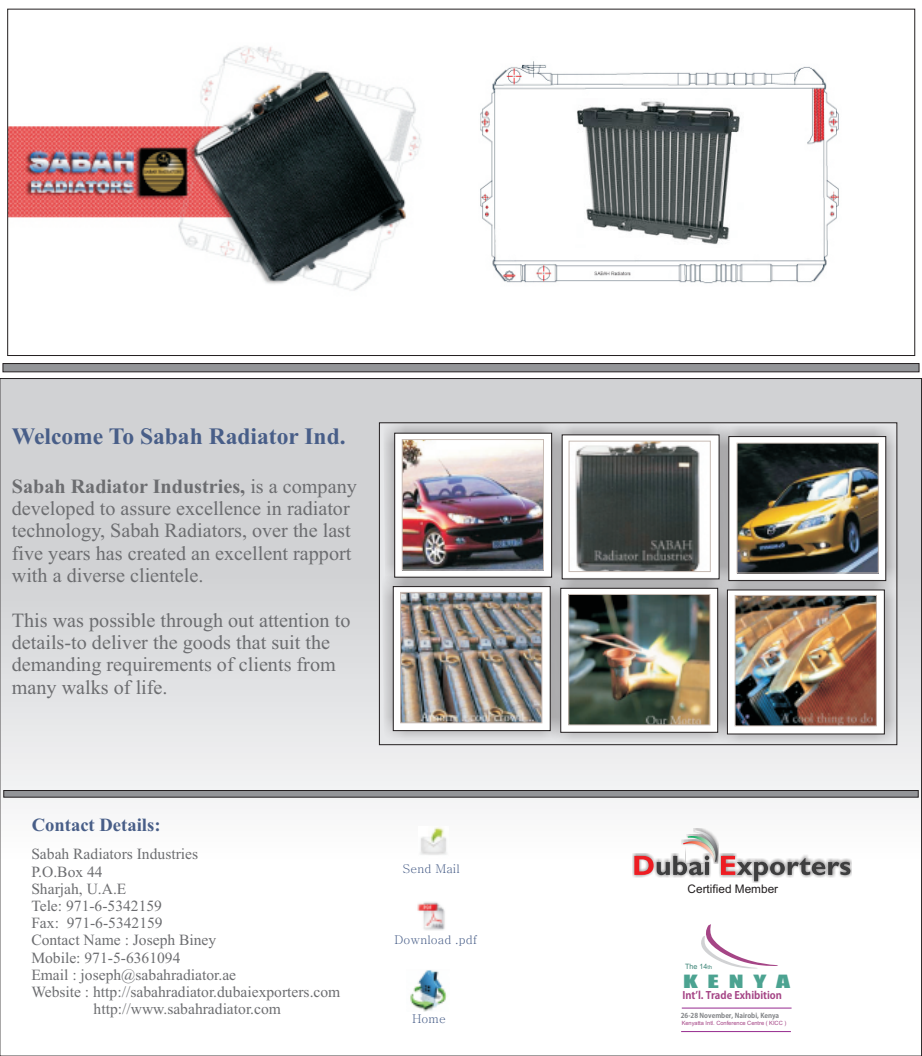
<style>
.page{position:relative;width:922px;height:1056px;background:#fff}
.page>*{position:absolute;margin:0;border:0;box-sizing:border-box;transform-origin:0 0}
.t1{font:700 23.6px "Times New Roman";color:#485e88}
.t2{font:20px/22.4px "Times New Roman";color:#6c6d70}
.t3{font:700 18.8px "Times New Roman";color:#485e88}
.t4{font:16.8px "Impact";color:#4ca391;scale:1.63 1}
.t5{font:15.6px "Times New Roman";color:#6c6d70}
.t6{font:12px "Adobe Myungjo Std";color:#485e88}
.t7{font:12px "Arial";color:#231f20}
.t8{font:700 10.4px "Koz Go Pro";color:#a54586}
.t9{font:7.2px "Arial";color:#3b8476}
.t10{font:700 6.8px "Koz Go Pro";color:#808285}
.t11{font:6px "Arial";color:#a54586}
.s1{font-weight:700}
.s2{font-size:5.6px}
</style>
<div class="page">
<div style="left:0;top:379px;width:921px;height:677px;background:linear-gradient(to bottom,#c7c8cb,#fff)"></div>
<svg style="left:3px;top:790px;width:916px;height:8px;background:#79797c"></svg>
<img style="left:418px;top:826px;width:31px;height:31px">
<img style="left:406px;top:969px;width:44px;height:42px">
<div style="left:693px;top:829px;width:26px;height:35px;background:#231f20;opacity:.49"></div>
<div style="left:632px;top:854px;width:220px;height:29px;background:#231f20;opacity:.49"></div>
<svg style="left:634px;top:830px;width:216px;height:51px"></svg>
<svg style="left:2px;top:363px;width:918px;height:10px;background:#848487"></svg>
<img style="left:413px;top:897px;width:38px;height:37px">
<svg style="left:382px;top:422px;width:516px;height:322px"></svg>
<img style="left:738px;top:445px;width:138px;height:126px">
<div style="left:736px;top:443px;width:142px;height:130px;border:1px solid #c7bbb4"></div>
<img style="left:402px;top:594px;width:138px;height:127px">
<div style="left:400px;top:592px;width:142px;height:131px;border:1px solid #c7bbb4"></div>
<img style="left:570px;top:596px;width:138px;height:127px">
<div style="left:568px;top:594px;width:142px;height:131px;border:1px solid #c7bbb4"></div>
<img style="left:736px;top:597px;width:138px;height:127px">
<div style="left:734px;top:595px;width:142px;height:131px;border:1px solid #c7bbb4"></div>
<img style="left:404px;top:441px;width:138px;height:127px">
<div style="left:402px;top:439px;width:142px;height:131px;border:1px solid #c7bbb4"></div>
<img style="left:570px;top:443px;width:138px;height:127px">
<div style="left:568px;top:441px;width:142px;height:131px;border:1px solid #c7bbb4"></div>
<hr style="left:682px;top:1007px;width:109px;height:2px;background:#962a8f">
<svg style="left:700px;top:924px;width:78px;height:45px"></svg>
<hr style="left:681px;top:1031px;width:110px;height:1px;background:#962a8f">
<img style="left:480px;top:61px;width:359px;height:223px">
<img style="left:9px;top:46px;width:412px;height:245px">
<img style="left:570px;top:99px;width:173px;height:148px">
<p class="t1" style="left:12px;top:428px;width:335px">Welcome To Sabah Radiator Ind.</p>
<p class="t2" style="left:12px;top:477px;width:346px"><span class="s1">Sabah Radiator Industries,</span> is a company developed to assure excellence in radiator technology, Sabah Radiators, over the last five years has created an excellent rapport with a diverse clientele.</p>
<p class="t2" style="left:12px;top:611px;width:340px">This was possible through out attention to details-to deliver the goods that suit the demanding requirements of clients from many walks of life.</p>
<p class="t3" style="left:32px;top:818px;width:130px">Contact Details:</p>
<p class="t5" style="left:31px;top:849px;width:168px">Sabah Radiators Industries</p>
<p class="t5" style="left:31px;top:866px;width:73px">P.O.Box 44</p>
<p class="t5" style="left:31px;top:883px;width:97px">Sharjah, U.A.E</p>
<p class="t5" style="left:31px;top:900px;width:132px">Tele: 971-6-5342159</p>
<p class="t5" style="left:31px;top:917px;width:133px">Fax: 971-6-5342159</p>
<p class="t5" style="left:31px;top:935px;width:186px">Contact Name : Joseph Biney</p>
<p class="t5" style="left:31px;top:952px;width:151px">Mobile: 971-5-6361094</p>
<p class="t5" style="left:31px;top:969px;width:206px">Email : joseph@sabahradiator.ae</p>
<p class="t5" style="left:31px;top:986px;width:310px">Website : http://sabahradiator.dubaiexporters.com</p>
<p class="t5" style="left:94px;top:1004px;width:189px">http://www.sabahradiator.com</p>
<p class="t6" style="left:402px;top:863px;width:59px">Send Mail</p>
<p class="t6" style="left:394px;top:934px;width:84px">Download .pdf</p>
<p class="t6" style="left:412px;top:1013px;width:35px">Home</p>
<p class="t7" style="left:687px;top:885px;width:92px">Certified Member</p>
<p class="t9" style="left:685px;top:964px;width:28px">The 14<span class="s2">th</span></p>
<p class="t4" style="left:683px;top:974px;width:67px">K E N Y A</p>
<p class="t10" style="left:681px;top:1012px;width:100px">26-28 November, Nairobi, Kenya</p>
<p class="t8" style="left:682px;top:990px;width:101px">Int’l. Trade Exhibition</p>
<p class="t11" style="left:681px;top:1021px;width:106px">Kenyatta Intl. Conference Centre ( KICC )</p>
</div>
